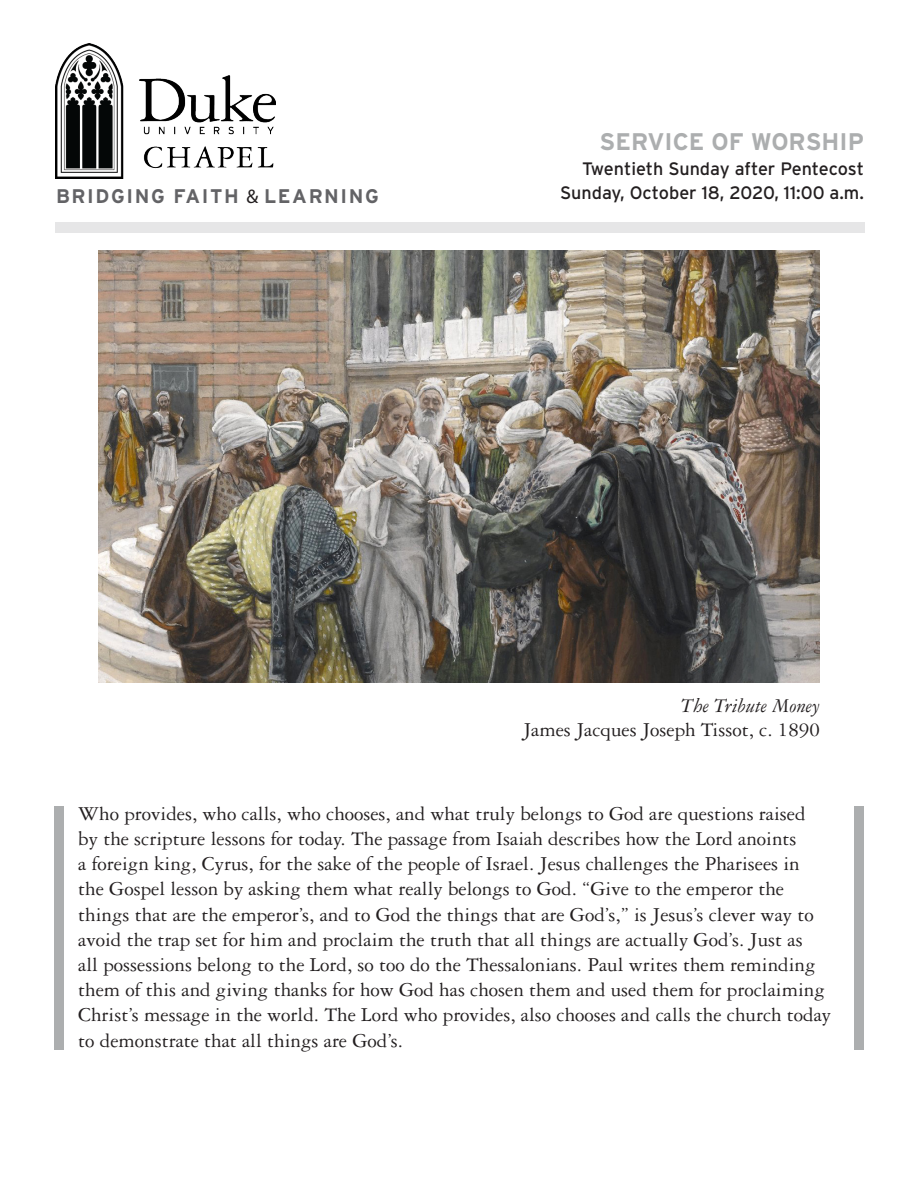
<style>
.page{position:relative;width:918px;height:1188px;background:#fff}
.page>*{position:absolute;margin:0;border:0;box-sizing:border-box;transform-origin:0 0}
.Header_1{font:700 24px "Interstate";color:#acaeaf}
.Header_2{font:21px/25.2px "Garamond 3 LT Std";color:#231f20}
.t1{font:italic 21px "Garamond 3 LT Std";color:#231f20}
.t2{font:700 19.65px "Interstate";letter-spacing:.08em;color:#636366}
.Header_1-2{font:18px "Interstate";color:#231f20}
.s1{font-family:"Myriad Pro";font-weight:400;color:#231f20}
</style>
<div class="page">
<div style="left:55px;top:223px;width:810px;height:10px;background:#e6e6e7"></div>
<img style="left:55px;top:43px;width:221px;height:135px">
<img style="left:98px;top:250px;width:722px;height:432px">
<div style="left:54px;top:806px;width:10px;height:244px;background:#acaeaf"></div>
<div style="left:854px;top:806px;width:10px;height:244px;background:#acaeaf"></div>
<p class="t2" style="left:56px;top:185px;width:324px">BRIDGING FAITH <span class="s1">&amp;</span> LEARNING</p>
<p class="Header_1" style="left:600px;top:128px;width:266px">SERVICE OF WORSHIP</p>
<p class="Header_1-2" style="left:582px;top:158px;width:283px">Twentieth Sunday after Pentecost</p>
<p class="Header_1-2" style="left:560px;top:183px;width:305px">Sunday, October 18, 2020, 11:00 a.m.</p>
<p class="t1" style="left:681px;top:694px;width:141px">The Tribute Money</p>
<p class="Header_2" style="left:523px;top:717px;width:298px">James Jacques Joseph Tissot, c. 1890</p>
<p class="Header_2" style="left:78px;top:801px;width:754px">Who provides, who calls, who chooses, and what truly belongs to God are questions raised<br>by the scripture lessons for today. The passage from Isaiah describes how the Lord anoints<br>a foreign king, Cyrus, for the sake of the people of Israel. Jesus challenges the Pharisees in<br>the Gospel lesson by asking them what really belongs to God. “Give to the emperor the things that are the emperor’s, and to God the things that are God’s,” is Jesus’s clever way to avoid the trap set for him and proclaim the truth that all things are actually God’s. Just as<br>all possessions belong to the Lord, so too do the Thessalonians. Paul writes them reminding them of this and giving thanks for how God has chosen them and used them for proclaiming Christ’s message in the world. The Lord who provides, also chooses and calls the church today to demonstrate that all things are God’s.</p>
</div>
